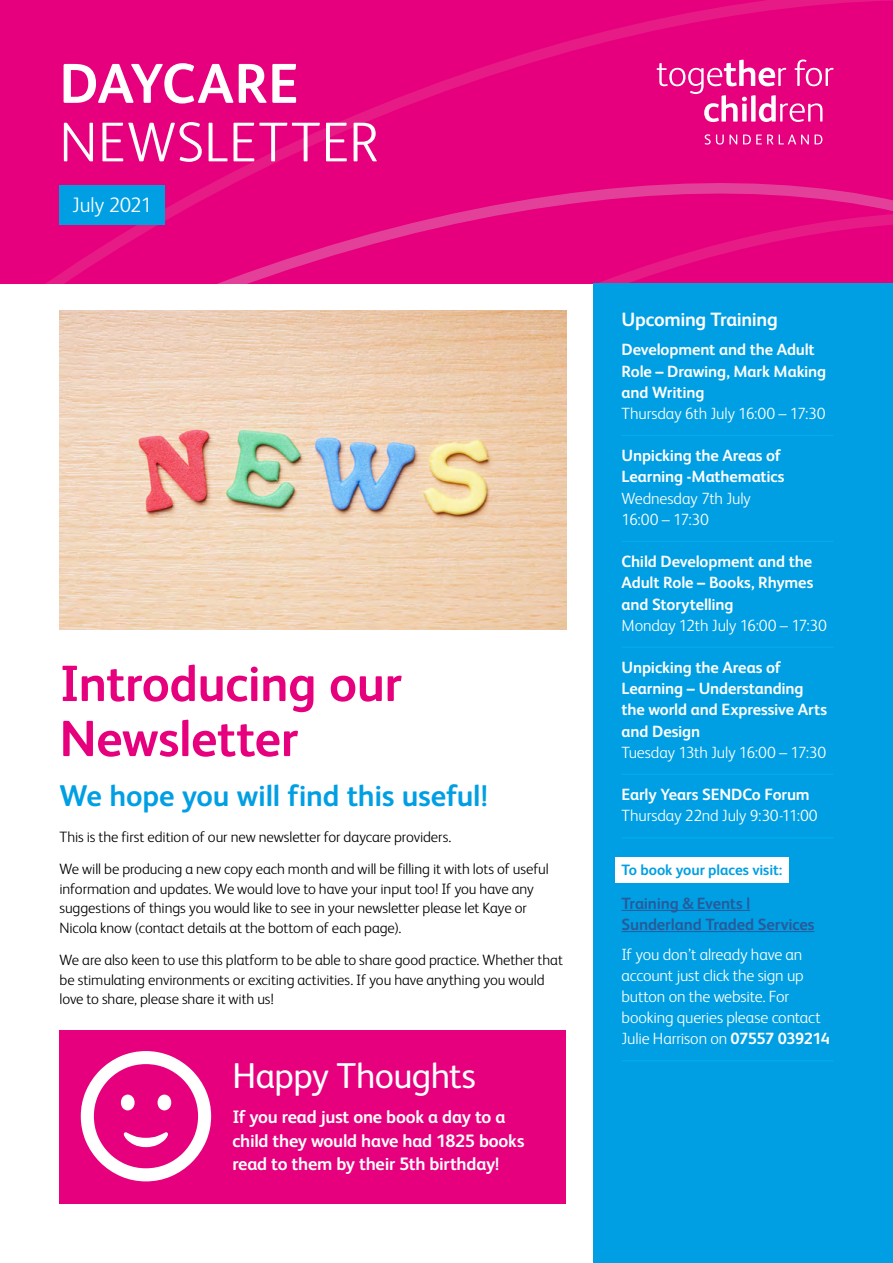
<style>
.page{position:relative;width:893px;height:1263px;background:#fff}
.page>*{position:absolute;margin:0;border:0;box-sizing:border-box;transform-origin:0 0}
.t1{font:300 56.25px "FS Albert";letter-spacing:.015em;color:#fff}
.t2{font:700 56.25px "FS Albert";letter-spacing:-.005em;color:#fff}
.t3{font:700 51px/55.1px "FS Albert";letter-spacing:-.01em;color:#e6007d}
.t4{font:36px "FS Albert";letter-spacing:-.015em;color:#fff}
.t5{font:700 30px "FS Albert";letter-spacing:-.005em;color:#009fe3}
.t6{font:300 21px "FS Albert";letter-spacing:-.015em;color:#fff}
.t7{font:700 19.35px "FS Albert";letter-spacing:-.02em;color:#fff}
.t8{font:700 18px/23.4px "FS Albert";letter-spacing:-.015em;color:#fff}
.t9{font:300 16.35px/21.1px "FS Albert";letter-spacing:-.01em;color:#fff}
.t10{font:700 16.35px/21.1px "FS Albert";letter-spacing:-.01em;color:#fff}
.t11{font:700 16.35px/21.1px "FS Albert";letter-spacing:-.01em;color:#275b9b}
.t12{font:300 15px/19.5px "FS Albert";letter-spacing:-.005em;color:#000}
.t13{font:700 15px "FS Albert";letter-spacing:-.005em;color:#009fe3}
.s1{font-weight:700}
</style>
<div class="page">
<svg style="left:0;top:0;width:893px;height:283px;background:#e5037e"></svg>
<div style="left:60px;top:185px;width:105px;height:39px;background:#009fe3"></div>
<div style="left:60px;top:1030px;width:506px;height:173px;background:#e6007d"></div>
<div style="left:594px;top:283px;width:299px;height:980px;background:#009fe3"></div>
<hr style="left:621px;top:435px;width:212px;height:1px;background:#00b1eb">
<hr style="left:621px;top:541px;width:212px;height:1px;background:#00b1eb">
<hr style="left:621px;top:647px;width:212px;height:1px;background:#00b1eb">
<hr style="left:621px;top:774px;width:212px;height:1px;background:#00b1eb">
<hr style="left:621px;top:837px;width:212px;height:1px;background:#00b1eb">
<div style="left:615px;top:857px;width:174px;height:25px;background:#fff"></div>
<hr style="left:621px;top:910px;width:129px;height:1px;background:#275b9b">
<hr style="left:621px;top:931px;width:194px;height:1px;background:#275b9b">
<hr style="left:621px;top:1060px;width:212px;height:1px;background:#00b1eb">
<img style="left:60px;top:311px;width:506px;height:319px">
<svg style="left:657px;top:60px;width:176px;height:62px;background:#eb3799"></svg>
<svg style="left:705px;top:134px;width:32px;height:11px"></svg>
<svg style="left:743px;top:135px;width:30px;height:9px"></svg>
<svg style="left:779px;top:135px;width:30px;height:9px"></svg>
<svg style="left:815px;top:135px;width:7px;height:9px"></svg>
<svg style="left:81px;top:1051px;width:130px;height:130px"></svg>
<h1 class="t2" style="left:60px;top:51px;width:240px">DAYCARE</h1>
<h1 class="t1" style="left:60px;top:110px;width:321px">NEWSLETTER</h1>
<h3 class="t6" style="left:72px;top:193px;width:81px">July 2021</h3>
<h2 class="t3" style="left:60px;top:656px;width:344px">Introducing our<br>Newsletter</h2>
<h3 class="t5" style="left:60px;top:778px;width:429px">We hope you will find this useful!</h3>
<p class="t12" style="left:60px;top:821px;width:491px;line-height:32.2px">This is the first edition of our new newsletter for daycare providers.<br>We will be producing a new copy each month and will be filling it with lots of useful</p>
<p class="t12" style="left:60px;top:879px;width:476px">information and updates. We would love to have your input too! If you have any suggestions of things you would like to see in your newsletter please let Kaye or<br>Nicola know (contact details at the bottom of each page).</p>
<p class="t12" style="left:60px;top:950px;width:505px">We are also keen to use this platform to be able to share good practice. Whether that be stimulating environments or exciting activities. If you have anything you would love to share, please share it with us!</p>
<h3 class="t4" style="left:232px;top:1055px;width:245px">Happy Thoughts</h3>
<p class="t8" style="left:232px;top:1105px;width:293px">If you read just one book a day to a child they would have had 1825 books read to them by their 5th birthday!</p>
<p class="t7" style="left:621px;top:308px;width:158px">Upcoming Training</p>
<p class="t10" style="left:621px;top:339px;width:206px">Development and the Adult<br>Role – Drawing, Mark Making and Writing</p>
<p class="t9" style="left:621px;top:403px;width:205px">Thursday 6th July 16:00 – 17:30</p>
<p class="t10" style="left:621px;top:445px;width:165px">Unpicking the Areas of<br>Learning -Mathematics</p>
<p class="t9" style="left:621px;top:487px;width:131px">Wednesday 7th July<br>16:00 – 17:30</p>
<p class="t10" style="left:621px;top:551px;width:193px;text-align:justify">Child Development and the Adult Role – Books, Rhymes and Storytelling</p>
<p class="t9" style="left:621px;top:614px;width:207px">Monday 12th July 16:00 – 17:30</p>
<p class="t10" style="left:621px;top:657px;width:207px">Unpicking the Areas of<br>Learning – Understanding the world and Expressive Arts and Design</p>
<p class="t9" style="left:621px;top:741px;width:206px">Tuesday 13th July 16:00 – 17:30</p>
<p class="t10" style="left:621px;top:784px;width:190px">Early Years SENDCo Forum</p>
<p class="t9" style="left:621px;top:805px;width:198px">Thursday 22nd July 9:30-11:00</p>
<p class="t13" style="left:621px;top:861px;width:162px">To book your places visit:</p>
<p class="t11" style="left:621px;top:892px;width:195px">Training &amp; Events |<br>Sunderland Traded Services</p>
<p class="t9" style="left:621px;top:943px;width:210px">If you don’t already have an account just click the sign up button on the website. For booking queries please contact<br>Julie Harrison on <span class="s1">07557 039214</span></p>
</div>
